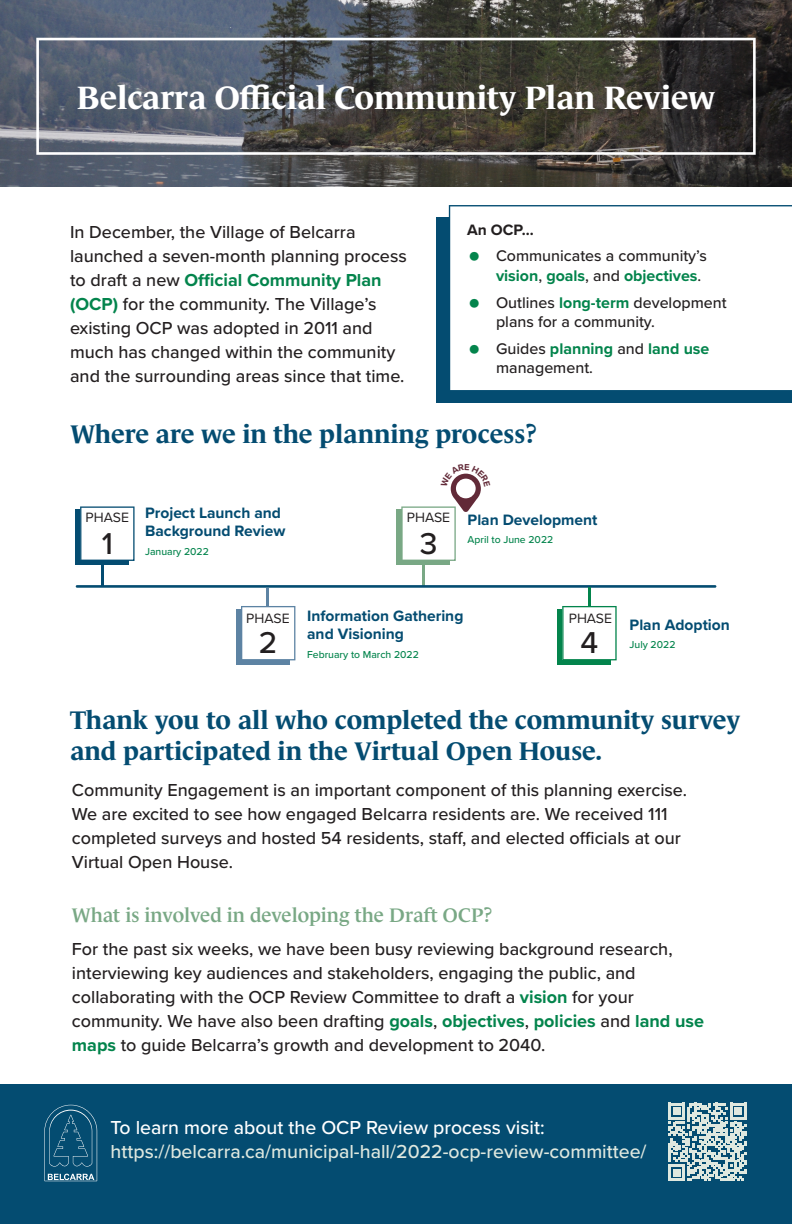
<style>
.page{position:relative;width:792px;height:1224px;background:#fff}
.page>*{position:absolute;margin:0;border:0;box-sizing:border-box;transform-origin:0 0}
.t1{font:700 33px "Le Monde Journal Std";color:#fff}
.t2{font:500 31.3px "Proxima Nova";color:#231f20}
.Heading_1{font:700 26px/31.2px "Le Monde Journal Std";color:#044c71}
.Heading_2{font:600 20px "Le Monde Journal Std";color:#79a885}
.t3{font:500 19.5px "Proxima Nova";color:#dfe8df}
.t4{font:500 19.5px "Proxima Nova";color:#fff}
.Body_Text{font:500 18px/24px "Proxima Nova";color:#231f20}
.t5{font:500 16px/19.2px "Proxima Nova";color:#231f20}
.t6{font:700 15.6px/18.7px "Proxima Nova";color:#044c71}
.t7{font:700 15.6px "Proxima Nova";color:#231f20}
.Body_Text-2{font:14px "Proxima Nova";color:#231f20}
.Subhead_-_Dates{font:500 10.4px "Proxima Nova";color:#03844c}
.s1{font-weight:700;color:#03844c}
.s2{font-size:40px;color:#03844c}
</style>
<div class="page">
<div style="left:436px;top:217px;width:356px;height:185px;background:#044c71"></div>
<div style="left:449px;top:205px;width:343px;height:186px;background:#fff"></div>
<img style="left:0;top:0;width:792px;height:186px">
<svg style="left:36px;top:38px;width:720px;height:117px;background:#515353"></svg>
<div style="left:0;top:1085px;width:792px;height:139px;background:#044c71"></div>
<svg style="left:44px;top:1105px;width:53px;height:76px"></svg>
<svg style="left:668px;top:1103px;width:79px;height:78px"></svg>
<hr style="left:101px;top:565px;width:2px;height:20px;background:#044c71">
<hr style="left:422px;top:565px;width:3px;height:20px;background:#79a885">
<div style="left:75px;top:509px;width:54px;height:56px;background:#044c71"></div>
<svg style="left:80px;top:506px;width:55px;height:55px;background:#e7eef1"></svg>
<div style="left:236px;top:609px;width:53px;height:56px;background:#5d83a3"></div>
<div style="left:397px;top:509px;width:53px;height:56px;background:#79a885"></div>
<div style="left:558px;top:609px;width:53px;height:56px;background:#03844c"></div>
<hr style="left:76px;top:585px;width:640px;height:3px;background:#044c71">
<svg style="left:241px;top:588px;width:54px;height:72px"></svg>
<svg style="left:562px;top:587px;width:55px;height:73px"></svg>
<svg style="left:401px;top:473px;width:80px;height:88px"></svg>
<h1 class="t1" style="left:77px;top:79px;width:640px">Belcarra Official Community Plan Review</h1>
<p class="t7" style="left:467px;top:218px;width:68px">An OCP...</p>
<p class="Body_Text" style="left:70px;top:219px;width:338px">In December, the Village of Belcarra launched a seven-month planning process to draft a new <span class="s1">Official Community Plan (OCP)</span> for the community. The Village’s existing OCP was adopted in 2011 and much has changed within the community and the surrounding areas since that time.</p>
<p class="Heading_1" style="left:70px;top:419px;width:468px">Where are we in the planning process?</p>
<p class="t5" style="left:496px;top:246px;width:213px;text-indent:-29px"><span class="s2">•</span> Communicates a community’s <span class="s1">vision</span>, <span class="s1">goals</span>, and <span class="s1">objectives</span>.</p>
<p class="t5" style="left:496px;top:292px;width:232px;text-indent:-29px"><span class="s2">•</span> Outlines <span class="s1">long-term</span> development plans for a community.</p>
<p class="t5" style="left:496px;top:339px;width:215px;text-indent:-29px"><span class="s2">•</span> Guides <span class="s1">planning</span> and <span class="s1">land use </span>management.</p>
<p class="Body_Text-2" style="left:86px;top:507px;width:45px">PHASE</p>
<h2 class="t2" style="left:102px;top:520px;width:13px">1</h2>
<p class="t6" style="left:145px;top:503px;width:137px">Project Launch and</p>
<p class="t6" style="left:145px;top:522px;width:142px">Background Review</p>
<p class="Subhead_-_Dates" style="left:145px;top:544px;width:65px">January 2022</p>
<p class="Body_Text-2" style="left:407px;top:507px;width:45px">PHASE</p>
<h2 class="t2" style="left:420px;top:520px;width:19px">3</h2>
<p class="t6" style="left:468px;top:510px;width:131px">Plan Development</p>
<p class="Subhead_-_Dates" style="left:468px;top:532px;width:87px">April to June 2022</p>
<p class="Body_Text-2" style="left:246px;top:608px;width:45px">PHASE</p>
<h2 class="t2" style="left:259px;top:620px;width:20px">2</h2>
<p class="t6" style="left:307px;top:606px;width:158px">Information Gathering and Visioning</p>
<p class="Subhead_-_Dates" style="left:307px;top:647px;width:113px">February to March 2022</p>
<p class="Body_Text-2" style="left:569px;top:608px;width:45px">PHASE</p>
<h2 class="t2" style="left:581px;top:620px;width:19px">4</h2>
<p class="t6" style="left:630px;top:615px;width:102px">Plan Adoption</p>
<p class="Subhead_-_Dates" style="left:630px;top:637px;width:47px">July 2022</p>
<p class="Heading_1" style="left:70px;top:705px;width:672px">Thank you to all who completed the community survey and participated in the Virtual Open House.</p>
<p class="Body_Text" style="left:72px;top:778px;width:617px">Community Engagement is an important component of this planning exercise.<br>We are excited to see how engaged Belcarra residents are. We received 111 completed surveys and hosted 54 residents, staff, and elected officials at our Virtual Open House.</p>
<p class="Heading_2" style="left:72px;top:904px;width:422px">What is involved in developing the Draft OCP?</p>
<p class="Body_Text" style="left:72px;top:937px;width:634px">For the past six weeks, we have been busy reviewing background research, interviewing key audiences and stakeholders, engaging the public, and collaborating with the OCP Review Committee to draft a <span class="s1">vision</span> for your community. We have also been drafting <span class="s1">goals</span>, <span class="s1">objectives</span>, <span class="s1">policies</span> and <span class="s1">land use maps</span> to guide Belcarra’s growth and development to 2040.</p>
<p class="t4" style="left:111px;top:1113px;width:436px">To learn more about the OCP Review process visit:</p>
<p class="t3" style="left:111px;top:1137px;width:538px">https://belcarra.ca/municipal-hall/2022-ocp-review-committee/</p>
</div>
